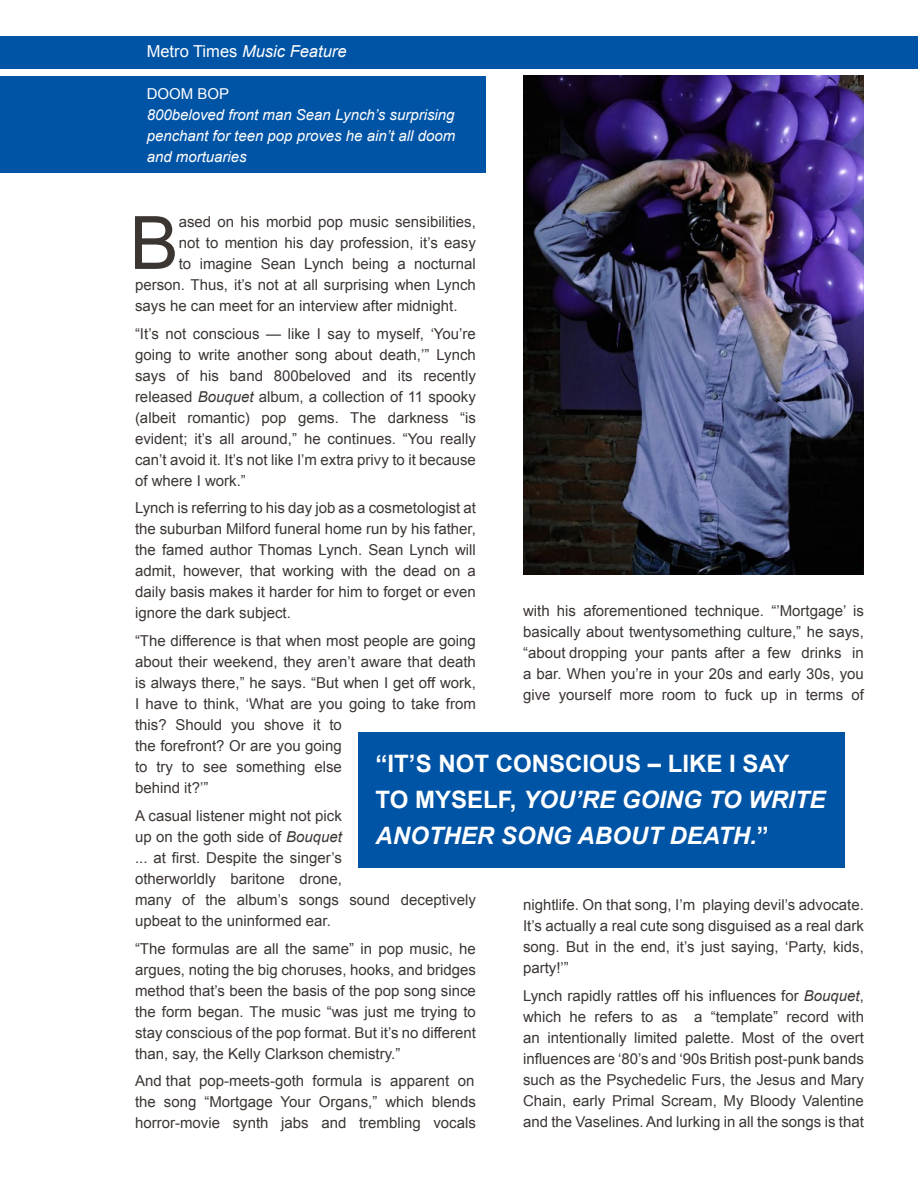
<style>
.page{position:relative;width:918px;height:1188px;background:#fff}
.page>*{position:absolute;margin:0;border:0;box-sizing:border-box;transform-origin:0 0}
.t1{font:73.65px "Arial";color:#3c3633}
.t2{font:italic 700 24px/36px "Arial";color:#fff}
.t3{font:italic 16.5px "Arial";color:#fff}
.t4{font:15px/21px "Arial";color:#3c3633;text-align:justify}
.t5{font:italic 15px/21px "Arial";color:#fff;text-align:justify}
.t6{font:15px "Arial";color:#fff}
.s1{font-style:normal}
.s2{font-style:italic}
</style>
<div class="page">
<div style="left:358px;top:733px;width:486px;height:135px;background:#0054a5"></div>
<div style="left:0;top:36px;width:918px;height:32px;background:#0054a5"></div>
<div style="left:0;top:76px;width:486px;height:97px;background:#0054a5"></div>
<img style="left:523px;top:76px;width:341px;height:498px">
<p class="t3" style="left:147px;top:40px;width:201px"><span class="s1">Metro Times</span> Music Feature</p>
<p class="t6" style="left:147px;top:84px;width:84px">DOOM BOP</p>
<p class="t5" style="left:147px;top:104px;width:310px">800beloved front man Sean Lynch’s surprising penchant for teen pop proves he ain’t all doom and mortuaries</p>
<h1 class="t1" style="left:130px;top:195px;width:51px">B</h1>
<p class="t4" style="left:179px;top:211px;width:299px">ased on his morbid pop music sensibilities,</p>
<p class="t4" style="left:179px;top:232px;width:299px">not to mention his day profession, it’s easy</p>
<p class="t4" style="left:179px;top:253px;width:299px">to imagine Sean Lynch being a nocturnal</p>
<p class="t4" style="left:135px;top:274px;width:342px">person. Thus, it’s not at all surprising when Lynch</p>
<p class="t4" style="left:135px;top:295px;width:324px">says he can meet for an interview after midnight.</p>
<p class="t4" style="left:135px;top:323px;width:342px">“It’s not conscious — like I say to myself, ‘You’re going to write another song about death,’” Lynch says of his band 800beloved and its recently released <span class="s2">Bouquet</span> album, a collection of 11 spooky (albeit romantic) pop gems. The darkness “is evident; it’s all around,” he continues. “You really can’t avoid it. It’s not like I’m extra privy to it because of where I work.”</p>
<p class="t4" style="left:135px;top:498px;width:342px">Lynch is referring to his day job as a cosmetologist at the suburban Milford funeral home run by his father, the famed author Thomas Lynch. Sean Lynch will admit, however, that working with the dead on a daily basis makes it harder for him to forget or even ignore the dark subject.</p>
<p class="t4" style="left:135px;top:631px;width:342px;text-align:left">“The difference is that when most people are going about their weekend, they aren’t aware that death is always there,” he says. “But when I get off work, I have to think, ‘What are you going to take from this? Should you shove it to<br>the forefront? Or are you going<br>to try to see something else<br>behind it?’”</p>
<p class="t4" style="left:135px;top:805px;width:342px;text-align:left">A casual listener might not pick<br>up on the goth side of <span class="s2">Bouquet<br></span>... at first. Despite the singer’s<br>otherworldly baritone drone,<br>many of the album’s songs sound deceptively upbeat to the uninformed ear.</p>
<p class="t4" style="left:135px;top:938px;width:342px">“The formulas are all the same” in pop music, he argues, noting the big choruses, hooks, and bridges method that’s been the basis of the pop song since the form began. The music “was just me trying to stay conscious of the pop format. But it’s no different than, say, the Kelly Clarkson chemistry.”</p>
<p class="t4" style="left:135px;top:1071px;width:342px">And that pop-meets-goth formula is apparent on the song “Mortgage Your Organs,” which blends horror-movie synth jabs and trembling vocals</p>
<p class="t4" style="left:523px;top:600px;width:342px">with his aforementioned technique. “’Mortgage’ is basically about twentysomething culture,” he says, “about dropping your pants after a few drinks in a bar. When you’re in your 20s and early 30s, you give yourself more room to fuck up in terms of</p>
<h2 class="t2" style="left:376px;top:746px;width:451px"><span class="s1">“IT’S NOT CONSCIOUS – LIKE I SAY<br>TO MYSELF,</span> YOU’RE GOING TO WRITE<br>ANOTHER SONG ABOUT DEATH.<span class="s1">”</span></h2>
<p class="t4" style="left:523px;top:894px;width:342px">nightlife. On that song, I’m playing devil’s advocate.<br>It’s actually a real cute song disguised as a real dark song. But in the end, it’s just saying, ‘Party, kids, party!’”</p>
<p class="t4" style="left:523px;top:985px;width:342px">Lynch rapidly rattles off his influences for <span class="s2">Bouquet</span>, which he refers to as a “template” record with an intentionally limited palette. Most of the overt influences are ‘80’s and ‘90s British post-punk bands such as the Psychedelic Furs, the Jesus and Mary Chain, early Primal Scream, My Bloody Valentine and the Vaselines. And lurking in all the songs is that</p>
</div>
